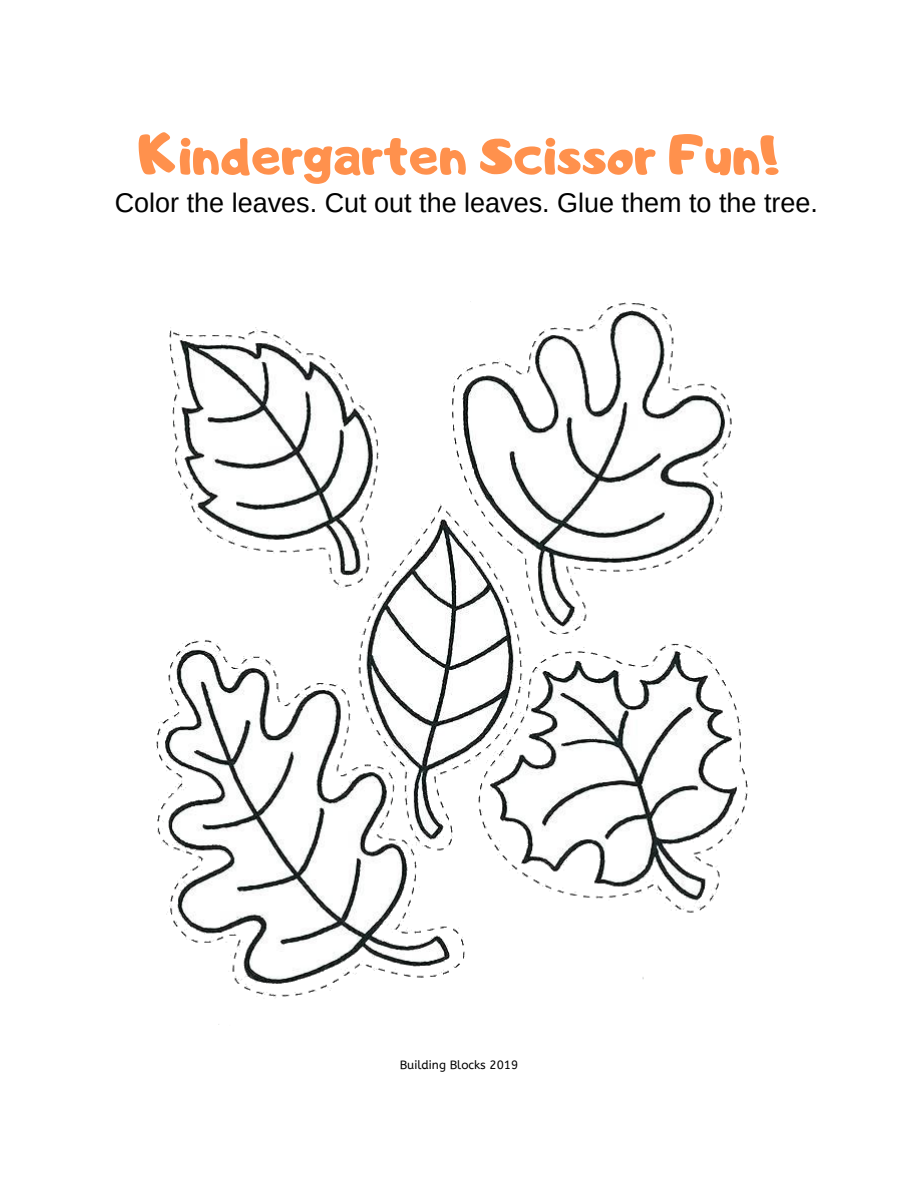
<style>
.page{position:relative;width:918px;height:1188px;background:#fff}
.page>*{position:absolute;margin:0;border:0;box-sizing:border-box;transform-origin:0 0}
.t1{font:54px "Adigiana Toybox";color:#ff914d}
.t2{font:27px "Arimo";color:#000}
.t3{font:12px "A Bee Zee";color:#000}
</style>
<div class="page">
<img style="left:156px;top:301px;width:592px;height:724px">
<h1 class="t1" style="left:138px;top:119px;width:643px">Kindergarten Scissor Fun!</h1>
<p class="t2" style="left:115px;top:187px;width:705px">Color the leaves. Cut out the leaves. Glue them to the tree.</p>
<p class="t3" style="left:400px;top:1058px;width:120px">Building Blocks 2019</p>
</div>
